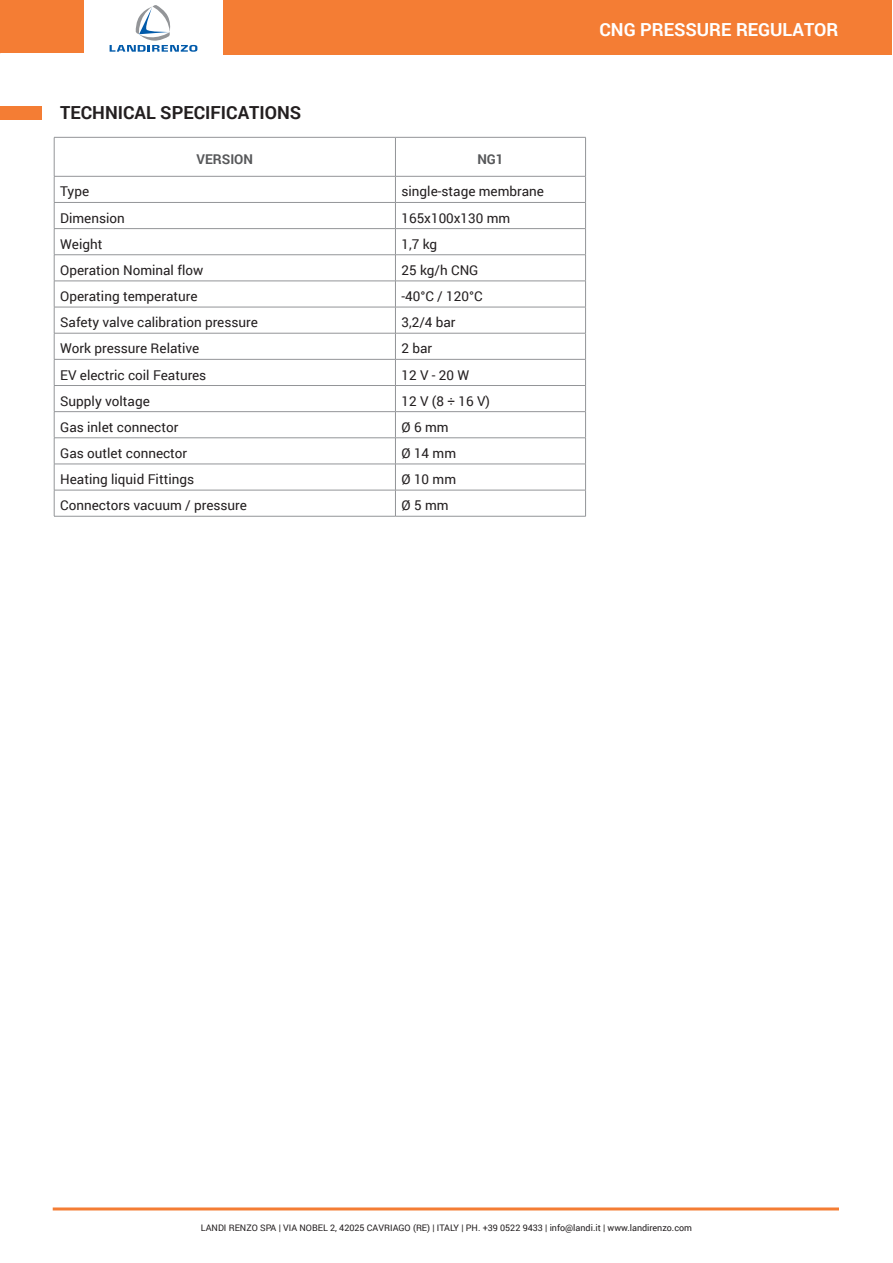
<style>
.page{position:relative;width:893px;height:1263px;background:#fff}
.page>*{position:absolute;margin:0;border:0;box-sizing:border-box;transform-origin:0 0}
.t1{font:700 18px "Roboto";color:#231f20}
.t2{font:700 18px "Roboto";color:#fff}
.Testo{font:13.5px "Roboto";color:#231f20}
.t3{font:700 13.5px "Roboto";color:#57585a}
.t4{font:9px "Roboto";color:#231f20}
</style>
<div class="page">
<div style="left:0;top:0;width:83px;height:53px;background:#f47d34"></div>
<div style="left:224px;top:0;width:668px;height:54px;background:#f47d34"></div>
<svg style="left:110px;top:5px;width:87px;height:47px"></svg>
<hr style="left:54px;top:137px;width:341px;height:1px;background:#939598">
<hr style="left:54px;top:138px;width:1px;height:38px;background:#939598">
<hr style="left:395px;top:137px;width:191px;height:1px;background:#939598">
<hr style="left:395px;top:138px;width:1px;height:38px;background:#939598">
<hr style="left:585px;top:138px;width:1px;height:38px;background:#939598">
<hr style="left:54px;top:176px;width:341px;height:1px;background:#939598">
<hr style="left:395px;top:176px;width:191px;height:1px;background:#939598">
<hr style="left:54px;top:202px;width:341px;height:1px;background:#939598">
<hr style="left:395px;top:202px;width:191px;height:1px;background:#939598">
<hr style="left:54px;top:228px;width:341px;height:1px;background:#939598">
<hr style="left:395px;top:228px;width:191px;height:1px;background:#939598">
<hr style="left:54px;top:254px;width:341px;height:1px;background:#939598">
<hr style="left:395px;top:254px;width:191px;height:1px;background:#939598">
<hr style="left:54px;top:281px;width:341px;height:1px;background:#939598">
<hr style="left:395px;top:281px;width:191px;height:1px;background:#939598">
<hr style="left:54px;top:307px;width:341px;height:1px;background:#939598">
<hr style="left:395px;top:307px;width:191px;height:1px;background:#939598">
<hr style="left:54px;top:333px;width:341px;height:1px;background:#939598">
<hr style="left:395px;top:333px;width:191px;height:1px;background:#939598">
<hr style="left:54px;top:359px;width:341px;height:1px;background:#939598">
<hr style="left:395px;top:359px;width:191px;height:1px;background:#939598">
<hr style="left:54px;top:385px;width:341px;height:1px;background:#939598">
<hr style="left:395px;top:385px;width:191px;height:1px;background:#939598">
<hr style="left:54px;top:411px;width:341px;height:1px;background:#939598">
<hr style="left:395px;top:411px;width:191px;height:1px;background:#939598">
<hr style="left:54px;top:437px;width:341px;height:1px;background:#939598">
<hr style="left:395px;top:437px;width:191px;height:1px;background:#939598">
<hr style="left:54px;top:464px;width:341px;height:1px;background:#939598">
<hr style="left:395px;top:464px;width:191px;height:1px;background:#939598">
<hr style="left:54px;top:490px;width:341px;height:1px;background:#939598">
<svg style="left:54px;top:176px;width:1px;height:340px"></svg>
<hr style="left:395px;top:490px;width:191px;height:1px;background:#939598">
<svg style="left:395px;top:176px;width:1px;height:340px"></svg>
<svg style="left:585px;top:176px;width:1px;height:340px"></svg>
<hr style="left:54px;top:516px;width:341px;height:1px;background:#939598">
<hr style="left:395px;top:516px;width:191px;height:1px;background:#939598">
<div style="left:0;top:107px;width:42px;height:13px;background:#f47d34"></div>
<hr style="left:53px;top:1207px;width:786px;height:3px;background:#f47d34">
<p class="t1" style="left:60px;top:100px;width:243px">TECHNICAL SPECIFICATIONS</p>
<p class="t3" style="left:197px;top:150px;width:58px">VERSION</p>
<p class="t3" style="left:477px;top:150px;width:28px">NG1</p>
<p class="Testo" style="left:60px;top:182px;width:30px">Type</p>
<p class="Testo" style="left:401px;top:182px;width:144px">single-stage membrane</p>
<p class="Testo" style="left:60px;top:208px;width:66px">Dimension</p>
<p class="Testo" style="left:401px;top:208px;width:110px">165x100x130 mm</p>
<p class="Testo" style="left:60px;top:234px;width:44px">Weight</p>
<p class="Testo" style="left:401px;top:234px;width:37px">1,7 kg</p>
<p class="Testo" style="left:60px;top:261px;width:145px">Operation Nominal flow</p>
<p class="Testo" style="left:401px;top:261px;width:79px">25 kg/h CNG</p>
<p class="Testo" style="left:60px;top:287px;width:139px">Operating temperature</p>
<p class="Testo" style="left:401px;top:287px;width:83px">-40°C / 120°C</p>
<p class="Testo" style="left:60px;top:313px;width:199px">Safety valve calibration pressure</p>
<p class="Testo" style="left:401px;top:313px;width:56px">3,2/4 bar</p>
<p class="Testo" style="left:60px;top:339px;width:141px">Work pressure Relative</p>
<p class="Testo" style="left:401px;top:339px;width:32px">2 bar</p>
<p class="Testo" style="left:60px;top:365px;width:148px">EV electric coil Features</p>
<p class="Testo" style="left:401px;top:365px;width:69px">12 V - 20 W</p>
<p class="Testo" style="left:60px;top:391px;width:91px">Supply voltage</p>
<p class="Testo" style="left:401px;top:391px;width:90px">12 V (8 ÷ 16 V)</p>
<p class="Testo" style="left:60px;top:417px;width:120px">Gas inlet connector</p>
<p class="Testo" style="left:401px;top:417px;width:49px">Ø 6 mm</p>
<p class="Testo" style="left:60px;top:444px;width:129px">Gas outlet connector</p>
<p class="Testo" style="left:401px;top:444px;width:56px">Ø 14 mm</p>
<p class="Testo" style="left:60px;top:470px;width:135px">Heating liquid Fittings</p>
<p class="Testo" style="left:401px;top:470px;width:56px">Ø 10 mm</p>
<p class="Testo" style="left:60px;top:496px;width:188px">Connectors vacuum / pressure</p>
<p class="Testo" style="left:401px;top:496px;width:49px">Ø 5 mm</p>
<p class="t2" style="left:599px;top:17px;width:240px">CNG PRESSURE REGULATOR</p>
<p class="t4" style="left:201px;top:1222px;width:493px">LANDI RENZO SPA | VIA NOBEL 2, 42025 CAVRIAGO (RE) | ITALY | PH. +39 0522 9433 | info@landi.it | www.landirenzo.com</p>
</div>
